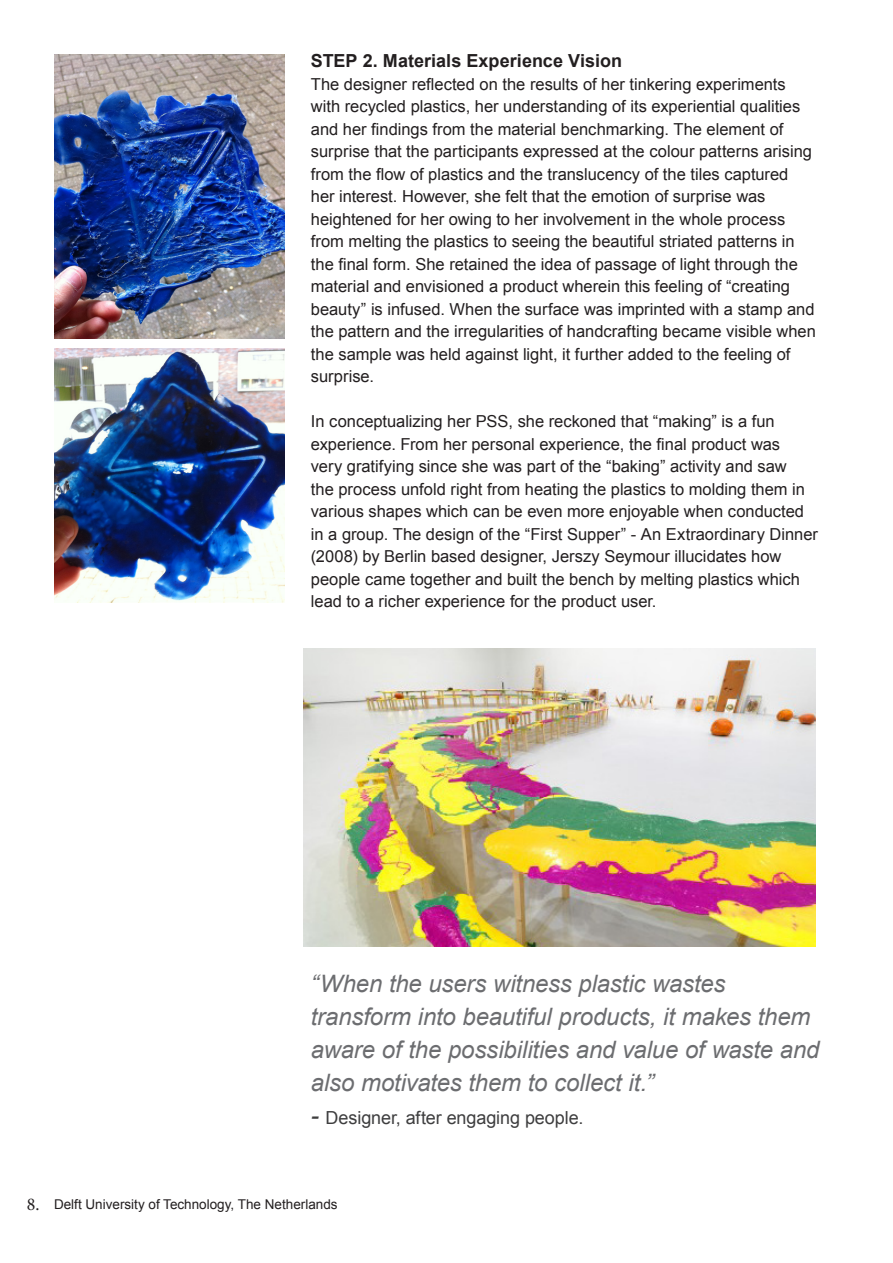
<style>
.page{position:relative;width:893px;height:1263px;background:#fff}
.page>*{position:absolute;margin:0;border:0;box-sizing:border-box;transform-origin:0 0}
.t1{font:italic 24px/33px "Arial";letter-spacing:-.01em;color:#6c6d70}
.t2{font:700 18px "Arial";color:#231f20}
.t3{font:18px "Arial";letter-spacing:-.005em;color:#3e3e3f}
.t4{font:18px "Minion Pro";color:#231f20}
.t5{font:16.5px/22.5px "Arial";color:#231f20}
.t6{font:13.5px "Arial";color:#231f20}
.s1{font-style:italic;font-size:24px}
</style>
<div class="page">
<img style="left:54px;top:348px;width:230px;height:255px">
<img style="left:54px;top:54px;width:230px;height:284px">
<img style="left:303px;top:648px;width:512px;height:298px">
<p class="t2" style="left:311px;top:49px;width:313px">STEP 2. Materials Experience Vision</p>
<p class="t5" style="left:311px;top:73px;width:506px">The designer reflected on the results of her tinkering experiments with recycled plastics, her understanding of its experiential qualities and her findings from the material benchmarking. The element of surprise that the participants expressed at the colour patterns arising from the flow of plastics and the translucency of the tiles captured her interest. However, she felt that the emotion of surprise was heightened for her owing to her involvement in the whole process from melting the plastics to seeing the beautiful striated patterns in the final form. She retained the idea of passage of light through the material and envisioned a product wherein this feeling of “creating beauty” is infused. When the surface was imprinted with a stamp and the pattern and the irregularities of handcrafting became visible when the sample was held against light, it further added to the feeling of surprise.</p>
<p class="t5" style="left:311px;top:410px;width:509px">In conceptualizing her PSS, she reckoned that “making” is a fun experience. From her personal experience, the final product was<br>very gratifying since she was part of the “baking” activity and saw<br>the process unfold right from heating the plastics to molding them in various shapes which can be even more enjoyable when conducted in a group. The design of the “First Supper” - An Extraordinary Dinner (2008) by Berlin based designer, Jerszy Seymour illucidates how people came together and built the bench by melting plastics which lead to a richer experience for the product user.</p>
<h1 class="t1" style="left:311px;top:967px;width:510px">“When the users witness plastic wastes transform into beautiful products, it makes them aware of the possibilities and value of waste and also motivates them to collect it.”</h1>
<p class="t3" style="left:311px;top:1106px;width:274px"><span class="s1">-</span> Designer, after engaging people.</p>
<p class="t4" style="left:27px;top:1192px;width:14px">8.</p>
<p class="t6" style="left:54px;top:1195px;width:285px">Delft University of Technology, The Netherlands</p>
</div>
